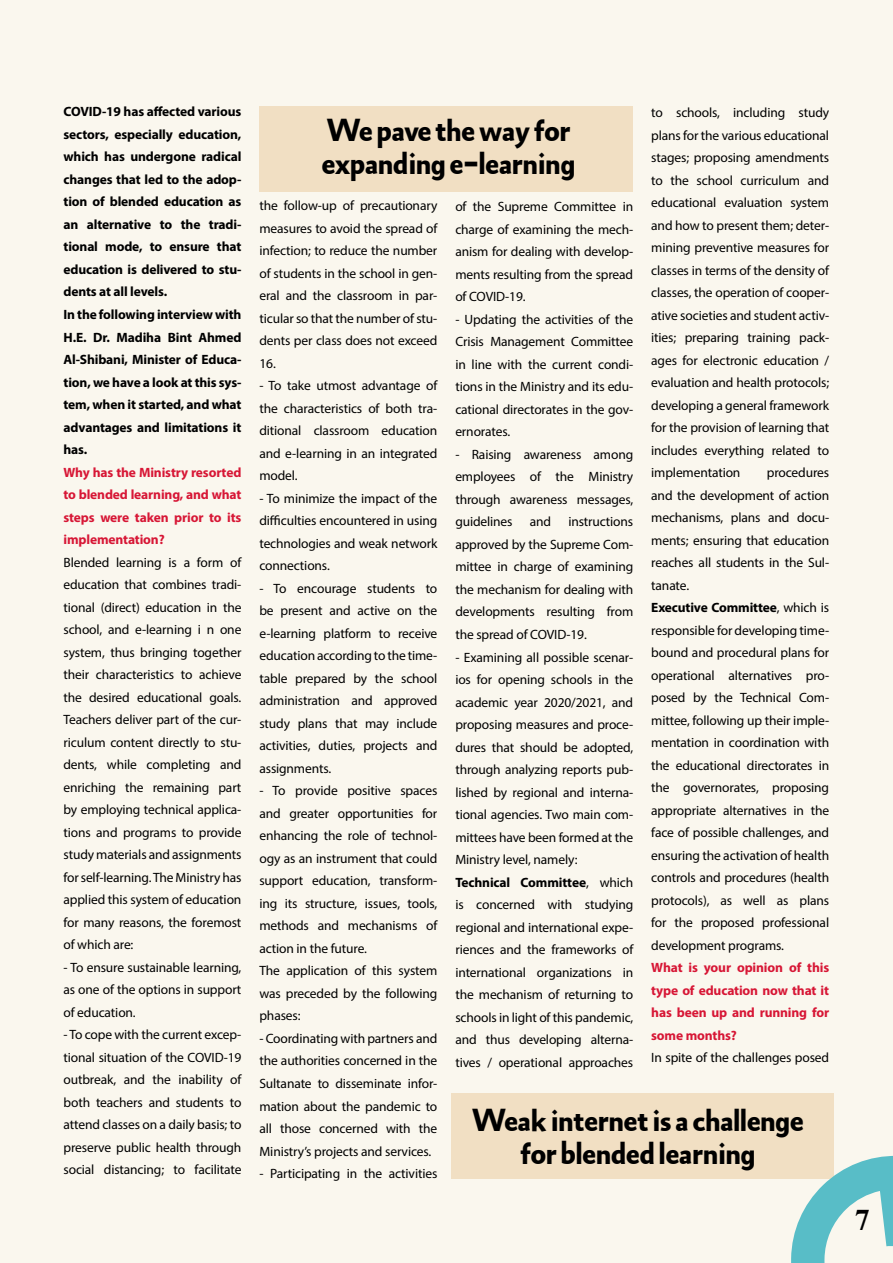
<style>
.page{position:relative;width:893px;height:1263px;background:#faf7ee}
.page>*{position:absolute;margin:0;border:0;box-sizing:border-box;transform-origin:0 0}
.t1{font:37.5px/33px "Shorooq N1";color:#000}
.t2{font:700 30px "Times New Roman";color:#000}
.t3{font:13.5px/22.5px "Myriad Pro";letter-spacing:-.01em;color:#000;text-align:justify}
.t4{font:700 13.5px/22.5px "Myriad Pro";letter-spacing:-.01em;color:#000}
.t5{font:700 13.5px/22.5px "Myriad Pro";letter-spacing:-.01em;color:#d71635;text-align:justify}
.s1{font-weight:700}
</style>
<div class="page">
<div style="left:259px;top:106px;width:374px;height:85px;background:#f1dfc3"></div>
<div style="left:451px;top:1094px;width:383px;height:85px;background:#f1dfc3"></div>
<svg style="left:791px;top:1155px;width:102px;height:108px"></svg>
<p class="t4" style="left:64px;top:100px;width:179px">COVID-19 has affected various sectors, especially education, which has undergone radical changes that led to the adop&shy;tion of blended education as an alternative to the tradi&shy;tional mode, to ensure that education is delivered to stu&shy;dents at all levels.<br>In the following interview with<br>H.E. Dr. Madiha Bint Ahmed<br>Al-Shibani, Minister of Educa&shy;tion, we have a look at this sys&shy;tem, when it started, and what advantages and limitations it has.</p>
<p class="t5" style="left:64px;top:460px;width:179px">Why has the Ministry resorted to blended learning, and what steps were taken prior to its implementation?</p>
<p class="t3" style="left:64px;top:551px;width:179px">Blended learning is a form of education that combines tradi&shy;tional (direct) education in the school, and e-learning i n one system, thus bringing together their characteristics to achieve the desired educational goals.<br>Teachers deliver part of the cur&shy;riculum content directly to stu&shy;dents, while completing and enriching the remaining part by employing technical applica&shy;tions and programs to provide study materials and assignments for self-learning. The Ministry has applied this system of education for many reasons, the foremost of which are:</p>
<p class="t3" style="left:64px;top:956px;width:179px">- To ensure sustainable learning, as one of the options in support of education.</p>
<p class="t3" style="left:64px;top:1023px;width:179px">- To cope with the current excep&shy;tional situation of the COVID-19 outbreak, and the inability of both teachers and students to attend classes on a daily basis; to preserve public health through social distancing; to facilitate</p>
<p class="t3" style="left:651px;top:101px;width:179px">to schools, including study plans for the various educational stages; proposing amendments to the school curriculum and educational evaluation system and how to present them; deter&shy;mining preventive measures for classes in terms of the density of classes, the operation of cooper&shy;ative societies and student activ&shy;ities; preparing training pack&shy;ages for electronic education / evaluation and health protocols; developing a general framework for the provision of learning that includes everything related to implementation</p>
<h1 class="t1" style="left:322px;top:115px;width:255px">We pave the way for expanding e-learning</h1>
<p class="t3" style="left:259px;top:194px;width:179px">the follow-up of precautionary measures to avoid the spread of infection; to reduce the number of students in the school in gen&shy;eral and the classroom in par&shy;ticular so that the number of stu&shy;dents per class does not exceed 16.</p>
<p class="t3" style="left:259px;top:374px;width:179px">- To take utmost advantage of the characteristics of both tra&shy;ditional classroom education and e-learning in an integrated model.</p>
<p class="t3" style="left:259px;top:487px;width:179px">- To minimize the impact of the difficulties encountered in using technologies and weak network connections.</p>
<p class="t3" style="left:259px;top:577px;width:179px">- To encourage students to be present and active on the e-learning platform to receive education according to the time&shy;table prepared by the school administration and approved study plans that may include activities, duties, projects and assignments.</p>
<p class="t3" style="left:259px;top:779px;width:179px;text-align:left">- To provide positive spaces and greater opportunities for enhancing the role of technol&shy;ogy as an instrument that could support education, transform&shy;ing its structure, issues, tools, methods and mechanisms of action in the future.<br>The application of this system was preceded by the following phases:</p>
<p class="t3" style="left:259px;top:1027px;width:179px">- Coordinating with partners and the authorities concerned in the Sultanate to disseminate infor&shy;mation about the pandemic to all those concerned with the Ministry’s projects and services.</p>
<p class="t3" style="left:259px;top:1162px;width:179px">- Participating in the activities</p>
<p class="t3" style="left:455px;top:195px;width:179px">of the Supreme Committee in charge of examining the mech&shy;anism for dealing with develop&shy;ments resulting from the spread of COVID-19.</p>
<p class="t3" style="left:455px;top:308px;width:179px">- Updating the activities of the Crisis Management Committee in line with the current condi&shy;tions in the Ministry and its edu&shy;cational directorates in the gov&shy;ernorates.</p>
<p class="t3" style="left:455px;top:443px;width:179px">- Raising awareness among employees of the Ministry through awareness messages, guidelines</p>
<p class="t3" style="left:651px;top:461px;width:179px;text-align:left;text-indent:116px">procedures and the development of action mechanisms, plans and docu&shy;ments; ensuring that education reaches all students in the Sul&shy;tanate.<br><span class="s1">Executive Committee</span>, which is responsible for developing time&shy;bound and procedural plans for operational alternatives pro&shy;posed by the Technical Com&shy;mittee, following up their imple&shy;mentation in coordination with the educational directorates in the governorates, proposing appropriate alternatives in the face of possible challenges, and ensuring the activation of health controls and procedures (health protocols), as well as plans for the proposed professional development programs.</p>
<p class="t5" style="left:651px;top:956px;width:179px">What is your opinion of this type of education now that it has been up and running for some months?</p>
<p class="t3" style="left:651px;top:1046px;width:179px">In spite of the challenges posed</p>
<p class="t3" style="left:530px;top:510px;width:23px">and</p>
<p class="t3" style="left:455px;top:510px;width:179px;text-indent:113px">instructions approved by the Supreme Com&shy;mittee in charge of examining the mechanism for dealing with developments resulting from the spread of COVID-19.</p>
<p class="t3" style="left:455px;top:645px;width:179px;text-align:left">- Examining all possible scenar&shy;ios for opening schools in the academic year 2020/2021, and proposing measures and proce&shy;dures that should be adopted, through analyzing reports pub&shy;lished by regional and interna&shy;tional agencies. Two main com&shy;mittees have been formed at the<br>Ministry level, namely:<br><span class="s1">Technical Committee</span>, which is concerned with studying regional and international expe&shy;riences and the frameworks of international organizations in the mechanism of returning to schools in light of this pandemic, and thus developing alterna&shy;tives / operational approaches</p>
<h1 class="t1" style="left:472px;top:1104px;width:333px;text-align:center">Weak internet is a challenge for blended learning</h1>
<h2 class="t2" style="left:855px;top:1199px;width:16px">7</h2>
</div>
